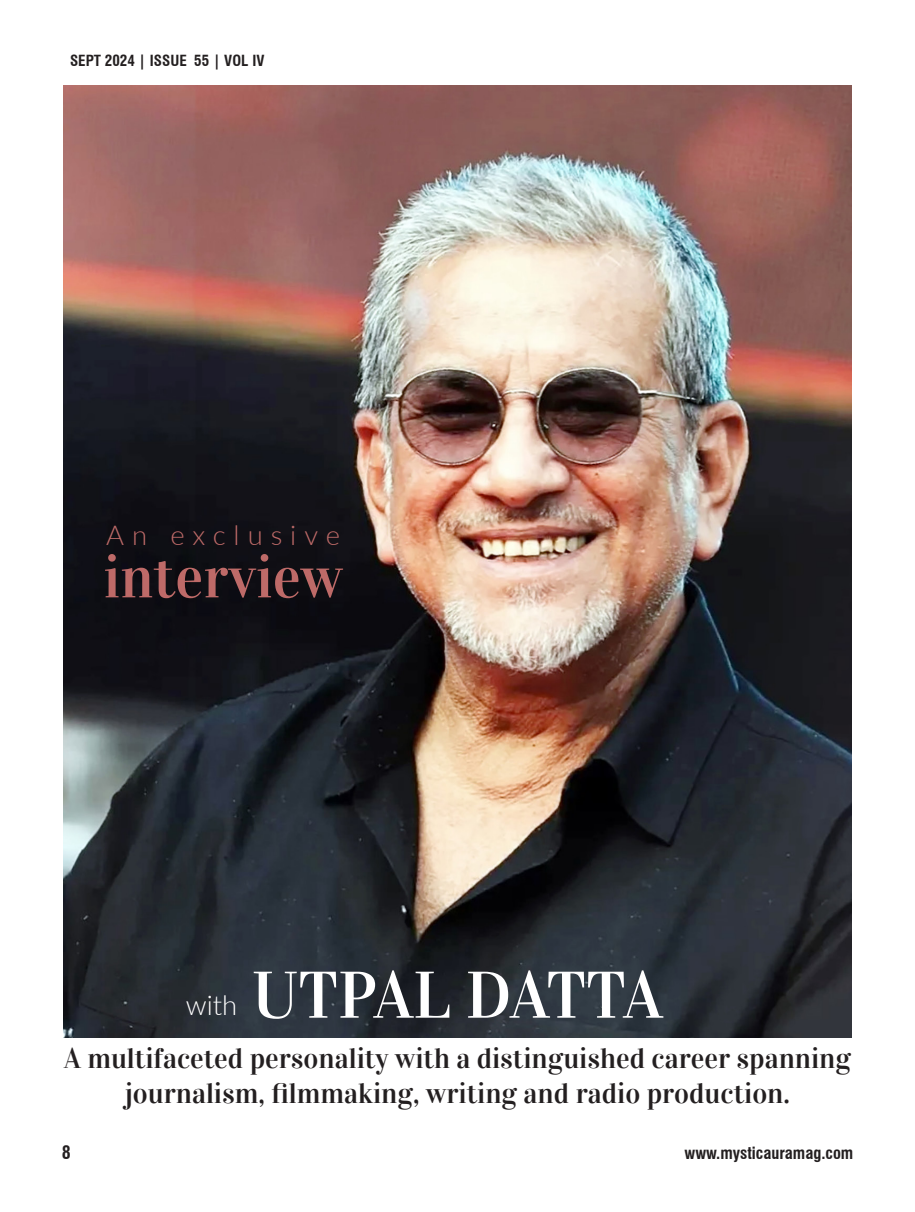
<style>
.page{position:relative;width:915px;height:1212px;background:#fff}
.page>*{position:absolute;margin:0;border:0;box-sizing:border-box;transform-origin:0 0}
.t1{font:66px "Vidaloka";letter-spacing:-.015em;color:#fff}
.t2{font:58.8px "Vidaloka";color:#be6a68}
.t3{font:28.5px/34.2px "Vidaloka";color:#231f20;text-align:center}
.t4{font:300 27.45px "Lato";letter-spacing:.29em;color:#be6a68}
.t5{font:300 27.45px "Lato";color:#fff}
.t6{font:700 condensed 18px "Swiss 721 BT";color:#231f20}
.t7{font:700 condensed 16.5px "Swiss 721 BT";color:#231f20}
.t8{font:700 condensed 15px "Swiss 721 BT";color:#231f20}
</style>
<div class="page">
<img style="left:64px;top:85px;width:786px;height:952px">
<p class="t8" style="left:70px;top:51px;width:196px">Sept 2024 | Issue 55 | Vol IV</p>
<p class="t4" style="left:106px;top:516px;width:235px">An exclusive</p>
<h2 class="t2" style="left:103px;top:542px;width:241px">interview</h2>
<p class="t5" style="left:186px;top:986px;width:53px">with</p>
<h1 class="t1" style="left:252px;top:955px;width:412px">UTPAL DATTA</h1>
<p class="t3" style="left:64px;top:1042px;width:788px">A multifaceted personality with a distinguished career spanning journalism, filmmaking, writing and radio production.</p>
<p class="t6" style="left:62px;top:1141px;width:10px">8</p>
<p class="t7" style="left:684px;top:1143px;width:170px">www.mysticauramag.com</p>
</div>
